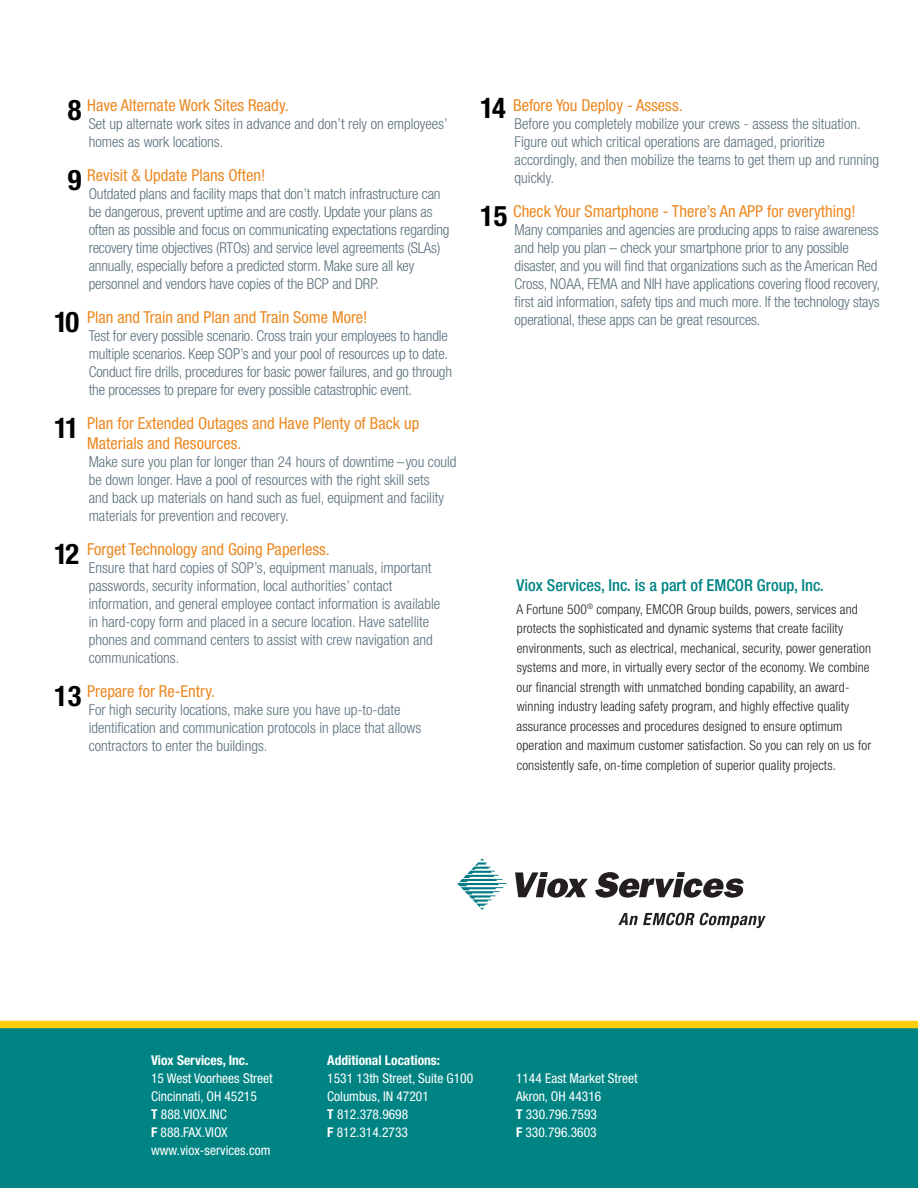
<style>
.page{position:relative;width:918px;height:1188px;background:#fff}
.page>*{position:absolute;margin:0;border:0;box-sizing:border-box;transform-origin:0 0}
.SubHead{font:condensed 16.5px/19.8px "Helvetica Neue";color:#ec8922}
.t1{font:500 condensed 16.5px "Helvetica Neue";color:#008483}
.Body{font:300 condensed 15px/18px "Helvetica Neue";letter-spacing:-.005em;color:#5a707b}
.List_under_Title{font:300 condensed 13.5px/19.5px "Helvetica Neue";letter-spacing:.01em;color:#231f20}
.Project_Copy{font:condensed 13.5px "Helvetica Neue";color:#fff}
.Project_Copy-2{font:700 condensed 13.5px "Helvetica Neue";color:#fff}
.s1{font-weight:700;font-size:28.5px;color:#000}
.s2{font-weight:700}
</style>
<div class="page">
<div style="left:0;top:1026px;width:918px;height:162px;background:#008483"></div>
<div style="left:0;top:1021px;width:918px;height:7px;background:#fece08"></div>
<svg style="left:458px;top:858px;width:49px;height:52px"></svg>
<svg style="left:618px;top:913px;width:148px;height:15px"></svg>
<svg style="left:515px;top:872px;width:73px;height:26px"></svg>
<svg style="left:595px;top:872px;width:149px;height:26px"></svg>
<p class="SubHead" style="left:68px;top:95px;width:222px"><span class="s1">8</span> Have Alternate Work Sites Ready.</p>
<p class="Body" style="left:89px;top:114px;width:360px">Set up alternate work sites in advance and don’t rely on employees’ homes as work locations.</p>
<p class="SubHead" style="left:68px;top:165px;width:199px"><span class="s1">9</span> Revisit &amp; Update Plans Often!</p>
<p class="Body" style="left:89px;top:184px;width:362px">Outdated plans and facility maps that don’t match infrastructure can be dangerous, prevent uptime and are costly. Update your plans as often as possible and focus on communicating expectations regarding recovery time objectives (RTOs) and service level agreements (SLAs) annually, especially before a predicted storm. Make sure all key personnel and vendors have copies of the BCP and DRP.</p>
<p class="SubHead" style="left:54px;top:307px;width:315px"><span class="s1">10</span> Plan and Train and Plan and Train Some More!</p>
<p class="Body" style="left:89px;top:327px;width:365px">Test for every possible scenario. Cross train your employees to handle multiple scenarios. Keep SOP’s and your pool of resources up to date.<br>Conduct fire drills, procedures for basic power failures, and go through the processes to prepare for every possible catastrophic event.</p>
<p class="SubHead" style="left:87px;top:413px;width:334px;text-indent:-33px"><span class="s1">11</span> Plan for Extended Outages and Have Plenty of Back up<br>Materials and Resources.</p>
<p class="Body" style="left:89px;top:453px;width:369px">Make sure you plan for longer than 24 hours of downtime –you could be down longer. Have a pool of resources with the right skill sets<br>and back up materials on hand such as fuel, equipment and facility materials for prevention and recovery.</p>
<p class="SubHead" style="left:54px;top:539px;width:277px"><span class="s1">12</span> Forget Technology and Going Paperless.</p>
<p class="Body" style="left:89px;top:559px;width:353px">Ensure that hard copies of SOP’s, equipment manuals, important passwords, security information, local authorities’ contact information, and general employee contact information is available in hard-copy form and placed in a secure location. Have satellite phones and command centers to assist with crew navigation and communications.</p>
<p class="SubHead" style="left:54px;top:682px;width:162px"><span class="s1">13</span> Prepare for Re-Entry.</p>
<p class="Body" style="left:89px;top:701px;width:334px">For high security locations, make sure you have up-to-date identification and communication protocols in place that allows contractors to enter the buildings.</p>
<p class="SubHead" style="left:480px;top:95px;width:204px"><span class="s1">14</span> Before You Deploy - Assess.</p>
<p class="Body" style="left:515px;top:114px;width:366px">Before you completely mobilize your crews - assess the situation.<br>Figure out which critical operations are damaged, prioritize accordingly, and then mobilize the teams to get them up and running quickly.</p>
<p class="SubHead" style="left:480px;top:201px;width:377px"><span class="s1">15</span> Check Your Smartphone - There’s An APP for everything!</p>
<p class="Body" style="left:515px;top:220px;width:367px">Many companies and agencies are producing apps to raise awareness and help you plan – check your smartphone prior to any possible disaster, and you will find that organizations such as the American Red Cross, NOAA, FEMA and NIH have applications covering flood recovery, first aid information, safety tips and much more. If the technology stays operational, these apps can be great resources.</p>
<p class="t1" style="left:517px;top:575px;width:309px">Viox Services, Inc. is a part of EMCOR Group, Inc.</p>
<p class="List_under_Title" style="left:516px;top:599px;width:356px">A Fortune 500<sup>®</sup> company, EMCOR Group builds, powers, services and protects the sophisticated and dynamic systems that create facility environments, such as electrical, mechanical, security, power generation systems and more, in virtually every sector of the economy. We combine our financial strength with unmatched bonding capability, an award&shy;winning industry leading safety program, and highly effective quality assurance processes and procedures designed to ensure optimum operation and maximum customer satisfaction. So you can rely on us for consistently safe, on-time completion of superior quality projects.</p>
<p class="Project_Copy-2" style="left:151px;top:1052px;width:99px">Viox Services, Inc.</p>
<p class="Project_Copy" style="left:151px;top:1071px;width:123px">15 West Voorhees Street</p>
<p class="Project_Copy" style="left:151px;top:1089px;width:107px">Cincinnati, OH 45215</p>
<p class="Project_Copy" style="left:151px;top:1107px;width:77px"><span class="s2">T</span> 888.VIOX.INC</p>
<p class="Project_Copy" style="left:151px;top:1125px;width:78px"><span class="s2">F</span> 888.FAX.VIOX</p>
<p class="Project_Copy" style="left:151px;top:1143px;width:121px">www.viox-services.com</p>
<p class="Project_Copy-2" style="left:327px;top:1052px;width:114px">Additional Locations:</p>
<p class="Project_Copy" style="left:327px;top:1071px;width:147px">1531 13th Street, Suite G100</p>
<p class="Project_Copy" style="left:327px;top:1089px;width:103px">Columbus, IN 47201</p>
<p class="Project_Copy" style="left:327px;top:1107px;width:82px"><span class="s2">T</span> 812.378.9698</p>
<p class="Project_Copy" style="left:327px;top:1125px;width:82px"><span class="s2">F</span> 812.314.2733</p>
<p class="Project_Copy" style="left:516px;top:1071px;width:123px">1144 East Market Street</p>
<p class="Project_Copy" style="left:516px;top:1089px;width:87px">Akron, OH 44316</p>
<p class="Project_Copy" style="left:516px;top:1107px;width:82px"><span class="s2">T</span> 330.796.7593</p>
<p class="Project_Copy" style="left:516px;top:1125px;width:82px"><span class="s2">F</span> 330.796.3603</p>
</div>
